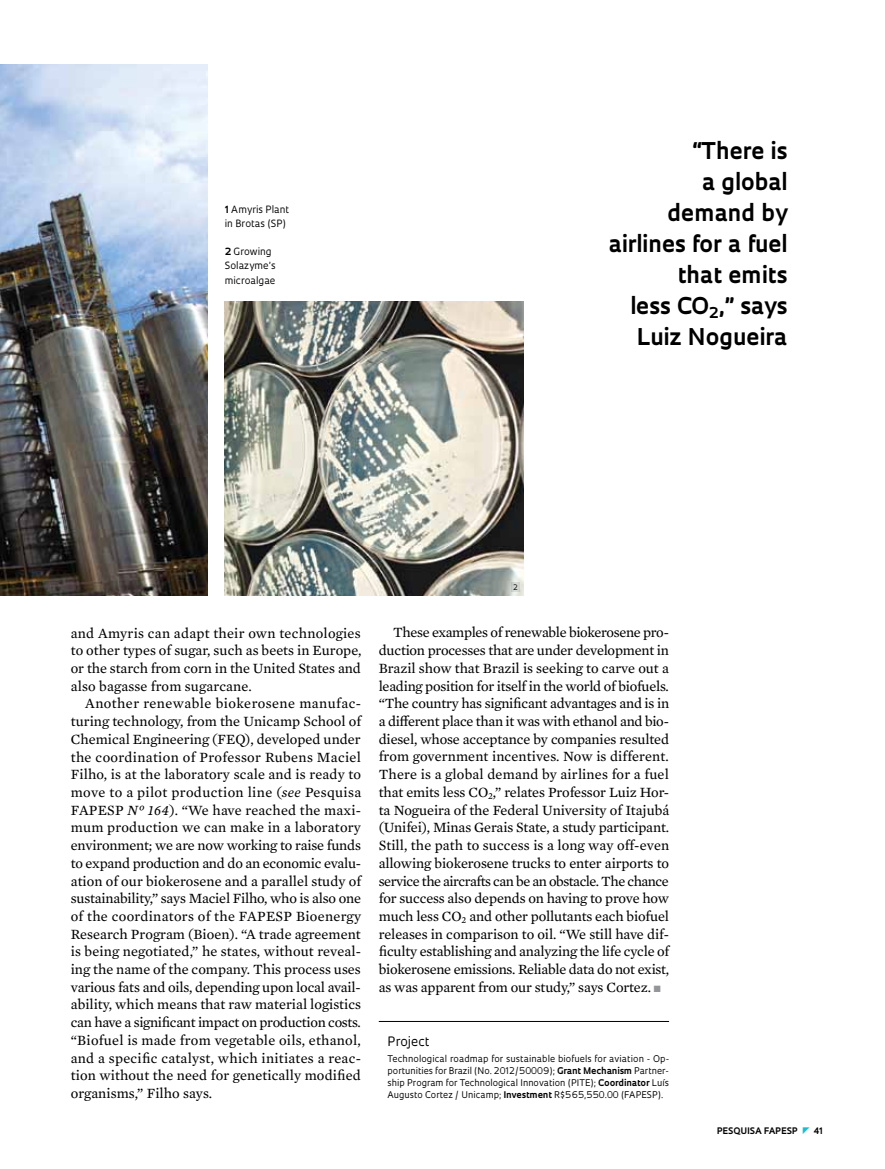
<style>
.page{position:relative;width:885px;height:1169px;background:#fff}
.page>*{position:absolute;margin:0;border:0;box-sizing:border-box;transform-origin:0 0}
.t1{font:700 22.5px/31px "Oculum";color:#000;text-align:right}
.t2{font:14.4px/17.7px "Mercury Text G2";letter-spacing:-.005em;color:#000;text-align:justify}
.t3{font:12.6px "Oculum";color:#000}
.t4{font:9.75px/14.1px "Oculum";color:#000}
.t5{font:9px/12px "Oculum";color:#000;text-align:justify}
.t6{font:700 8.7px "Oculum";letter-spacing:.015em;color:#000}
.t7{font:7.35px "Oculum";color:#000}
.s1{font-weight:700}
.s2{font-style:italic}
.s3{color:#939598}
</style>
<div class="page">
<img style="left:0;top:64px;width:207px;height:532px">
<hr style="left:379px;top:1021px;width:290px;height:1px;background:#000">
<img style="left:225px;top:301px;width:299px;height:295px">
<div style="left:512px;top:581px;width:8px;height:10px;background:#d4d8d3"></div>
<p class="t4" style="left:225px;top:202px;width:66px"><span class="s1">1</span> Amyris Plant in Brotas (SP)</p>
<p class="t4" style="left:225px;top:244px;width:52px"><span class="s1">2</span> Growing<br>Solazyme’s microalgae</p>
<h1 class="t1" style="left:608px;top:134px;width:181px">“There is<br>a global<br>demand by airlines for a fuel that emits<br>less CO<sub>2</sub>,” says<br>Luiz Nogueira</h1>
<p class="t2" style="left:71px;top:623px;width:292px">and Amyris can adapt their own technologies to other types of sugar, such as beets in Europe, or the starch from corn in the United States and also bagasse from sugarcane.</p>
<p class="t2" style="left:71px;top:694px;width:292px;text-indent:14px">Another renewable biokerosene manufac&shy;turing technology, from the Unicamp School of Chemical Engineering (FEQ), developed under the coordination of Professor Rubens Maciel Filho, is at the laboratory scale and is ready to move to a pilot production line (<span class="s2">see</span> Pesquisa FAPESP <span class="s2">Nº 164</span>). “We have reached the maxi&shy;mum production we can make in a laboratory environment; we are now working to raise funds to expand production and do an economic evalu&shy;ation of our biokerosene and a parallel study of sustainability,” says Maciel Filho, who is also one of the coordinators of the FAPESP Bioenergy Research Program (Bioen). “A trade agreement is being negotiated,” he states, without reveal&shy;ing the name of the company. This process uses various fats and oils, depending upon local avail&shy;ability, which means that raw material logistics can have a significant impact on production costs. “Biofuel is made from vegetable oils, ethanol, and a specific catalyst, which initiates a reac&shy;tion without the need for genetically modified organisms,” Filho says.</p>
<p class="t7" style="left:513px;top:582px;width:6px">2</p>
<p class="t2" style="left:379px;top:623px;width:292px;text-indent:14px">These examples of renewable biokerosene pro&shy;duction processes that are under development in Brazil show that Brazil is seeking to carve out a leading position for itself in the world of biofuels. “The country has significant advantages and is in a different place than it was with ethanol and bio&shy;diesel, whose acceptance by companies resulted from government incentives. Now is different.<br>There is a global demand by airlines for a fuel that emits less CO<sub>2</sub>,” relates Professor Luiz Hor&shy;ta Nogueira of the Federal University of Itajubá (Unifei), Minas Gerais State, a study participant.<br>Still, the path to success is a long way off-even allowing biokerosene trucks to enter airports to service the aircrafts can be an obstacle. The chance for success also depends on having to prove how much less CO<sub>2</sub> and other pollutants each biofuel releases in comparison to oil. “We still have dif&shy;ficulty establishing and analyzing the life cycle of biokerosene emissions. Reliable data do not exist, as was apparent from our study,” says Cortez. <span class="s3">■</span></p>
<p class="t3" style="left:388px;top:1032px;width:44px">Project</p>
<p class="t5" style="left:388px;top:1052px;width:283px">Technological roadmap for sustainable biofuels for aviation - Op&shy;portunities for Brazil (No. 2012/50009); <span class="s1">Grant Mechanism</span> Partner&shy;ship Program for Technological I nnovation (PITE); <span class="s1">Coordinator</span> Luís Augusto Cortez / U nicamp; <span class="s1">Investment</span> R$565,550.00 (FAPESP).</p>
<p class="t6" style="left:717px;top:1124px;width:81px">pESQUISA FAPESP</p>
<p class="t6" style="left:813px;top:1124px;width:11px">41</p>
</div>
